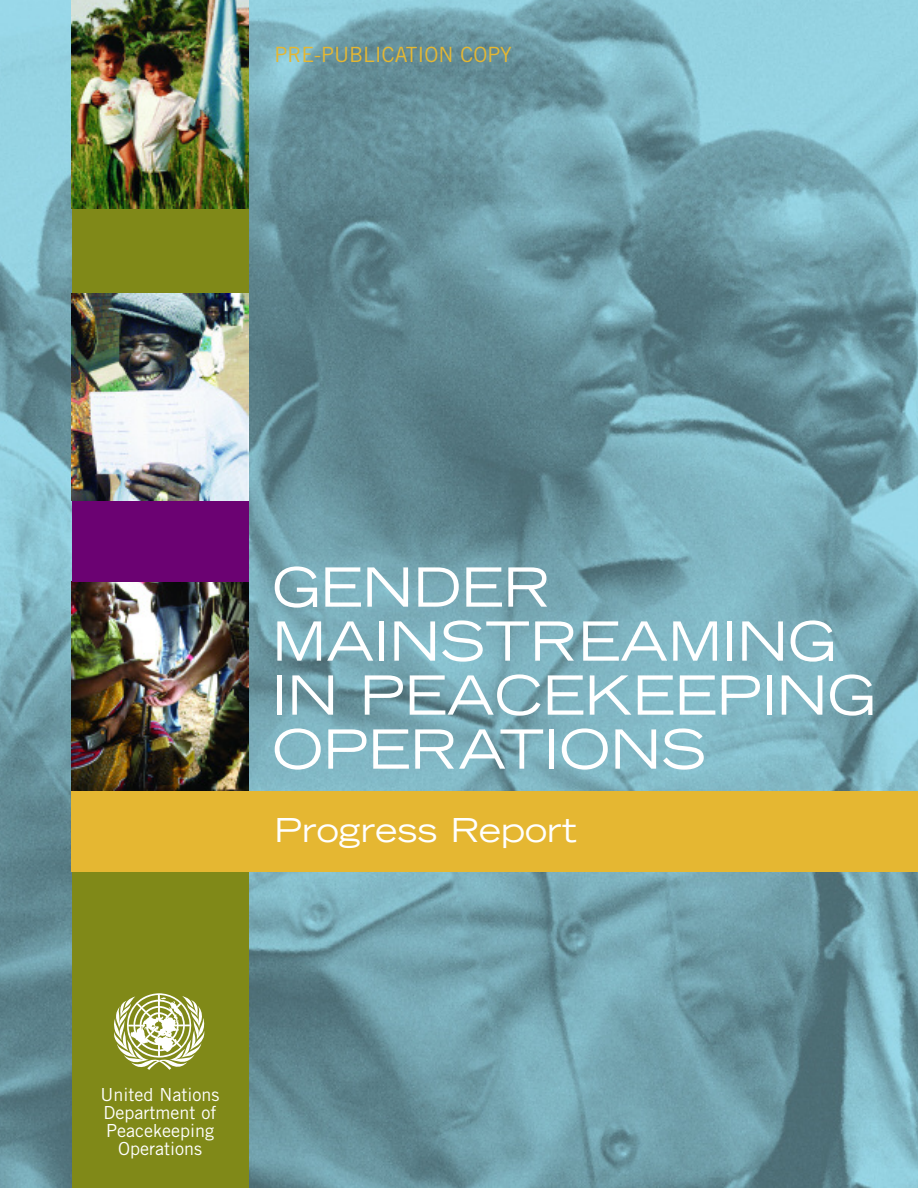
<style>
.page{position:relative;width:918px;height:1188px;background:#fff}
.page>*{position:absolute;margin:0;border:0;box-sizing:border-box;transform-origin:0 0}
.t1{font:expanded 54px/54px "Trade Gothic LH";color:#fff}
.t2{font:expanded 33px "Trade Gothic LH";color:#fff}
.t3{font:21px "Trade Gothic";color:#e5b732}
.t4{font:18px/18px "Trade Gothic";color:#fff;text-align:center}
</style>
<div class="page">
<img style="left:0;top:0;width:918px;height:1188px">
<div style="left:72px;top:2px;width:177px;height:1186px;background:#808918"></div>
<img style="left:72px;top:582px;width:176px;height:209px">
<img style="left:72px;top:293px;width:176px;height:208px">
<svg style="left:114px;top:993px;width:90px;height:77px"></svg>
<div style="left:72px;top:791px;width:846px;height:81px;background:#e5b732"></div>
<div style="left:72px;top:502px;width:177px;height:80px;background:#6b0272"></div>
<img style="left:72px;top:0;width:177px;height:208px">
<p class="t3" style="left:275px;top:47px;width:239px">PRE-PUBLICATION COPY</p>
<h1 class="t1" style="left:272px;top:565px;width:605px">GENDER<br>MAINSTREAMING<br>IN PEACEKEEPING<br>OPERATIONS</h1>
<h2 class="t2" style="left:275px;top:818px;width:304px">Progress Report</h2>
<p class="t4" style="left:101px;top:1087px;width:121px">United Nations<br>Department of<br>Peacekeeping<br>Operations</p>
</div>
